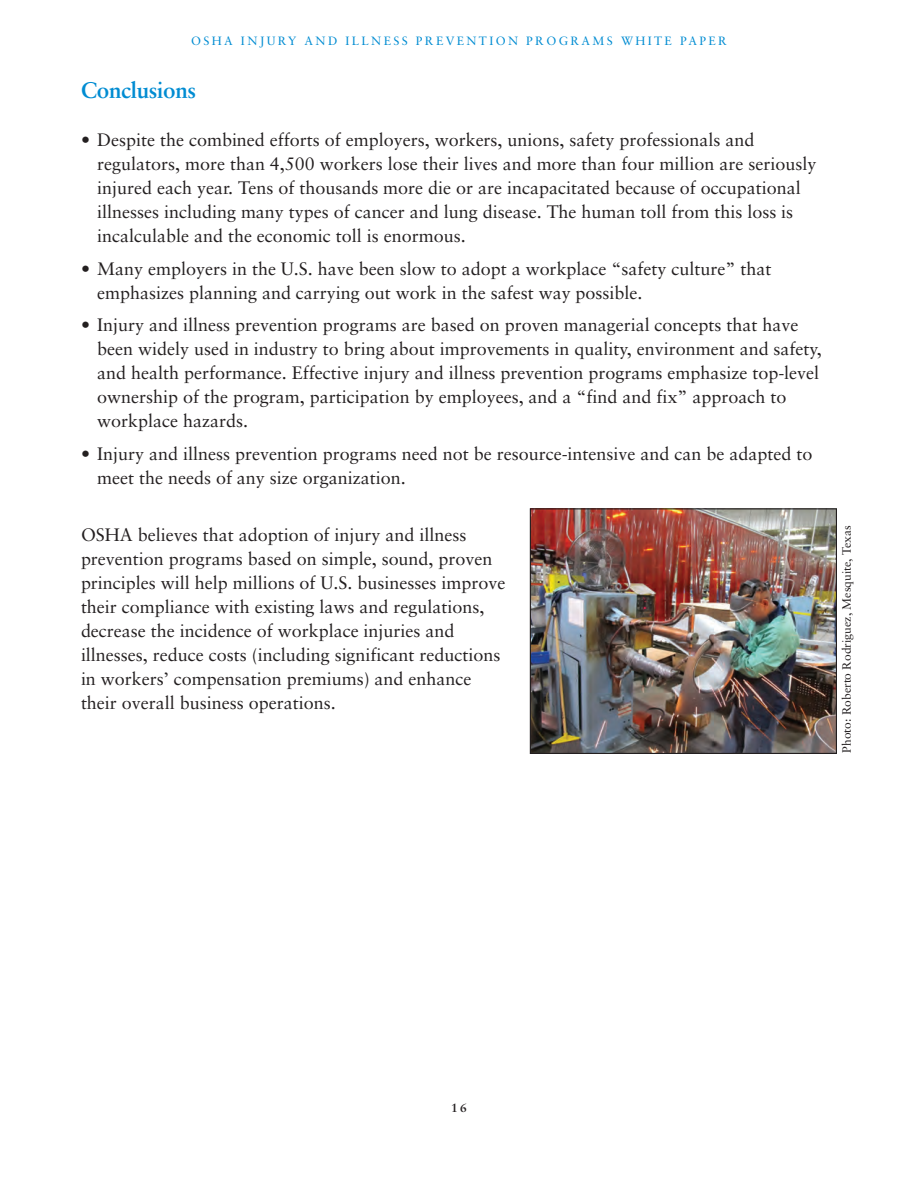
<style>
.page{position:relative;width:918px;height:1188px;background:#fff}
.page>*{position:absolute;margin:0;border:0;box-sizing:border-box;transform-origin:0 0}
.t1{font:700 22.5px "Sabon";letter-spacing:-.015em;color:#008cd2}
.t2{font:18px/24px "Sabon";color:#231f20}
.t3{font:12px "Sabon";letter-spacing:.2em;color:#008cd2}
.t4{font:12px "Sabon";color:#231f20}
.t5{font:700 12px "Sabon";color:#231f20}
</style>
<div class="page">
<img style="left:532px;top:510px;width:303px;height:242px">
<div style="left:530px;top:508px;width:307px;height:246px;border:1px solid #231f20"></div>
<p class="t3" style="left:191px;top:36px;width:537px">OSHA INJURY AND ILLNESS PREVENTION PROGRAMS WHITE PAPER</p>
<p class="t1" style="left:81px;top:81px;width:117px">Conclusions</p>
<p class="t2" style="left:97px;top:129px;width:721px;text-indent:-16px">• Despite the combined efforts of employers, workers, unions, safety professionals and regulators, more than 4,500 workers lose their lives and more than four million are seriously injured each year. Tens of thousands more die or are incapacitated because of occupational illnesses including many types of cancer and lung disease. The human toll from this loss is incalculable and the economic toll is enormous.</p>
<p class="t2" style="left:97px;top:258px;width:676px;text-indent:-16px">• Many employers in the U.S. have been slow to adopt a workplace “safety culture” that emphasizes planning and carrying out work in the safest way possible.</p>
<p class="t2" style="left:97px;top:315px;width:726px;text-indent:-16px">• Injury and illness prevention programs are based on proven managerial concepts that have been widely used in industry to bring about improvements in quality, environment and safety, and health performance. Effective injury and illness prevention programs emphasize top-level ownership of the program, participation by employees, and a “find and fix” approach to workplace hazards.</p>
<p class="t2" style="left:97px;top:443px;width:717px;text-indent:-16px">• Injury and illness prevention programs need not be resource-intensive and can be adapted to meet the needs of any size organization.</p>
<p class="t2" style="left:81px;top:524px;width:426px">OSHA believes that adoption of injury and illness prevention programs based on simple, sound, proven principles will help millions of U.S. businesses improve their compliance with existing laws and regulations, decrease the incidence of workplace injuries and illnesses, reduce costs (including significant reductions in workers’ compensation premiums) and enhance their overall business operations.</p>
<p class="t4" style="left:841px;top:753px;width:229px;rotate:-90deg">Photo: Roberto Rodriguez, Mesquite, Texas</p>
<p class="t5" style="left:451px;top:1103px;width:17px">16</p>
</div>
